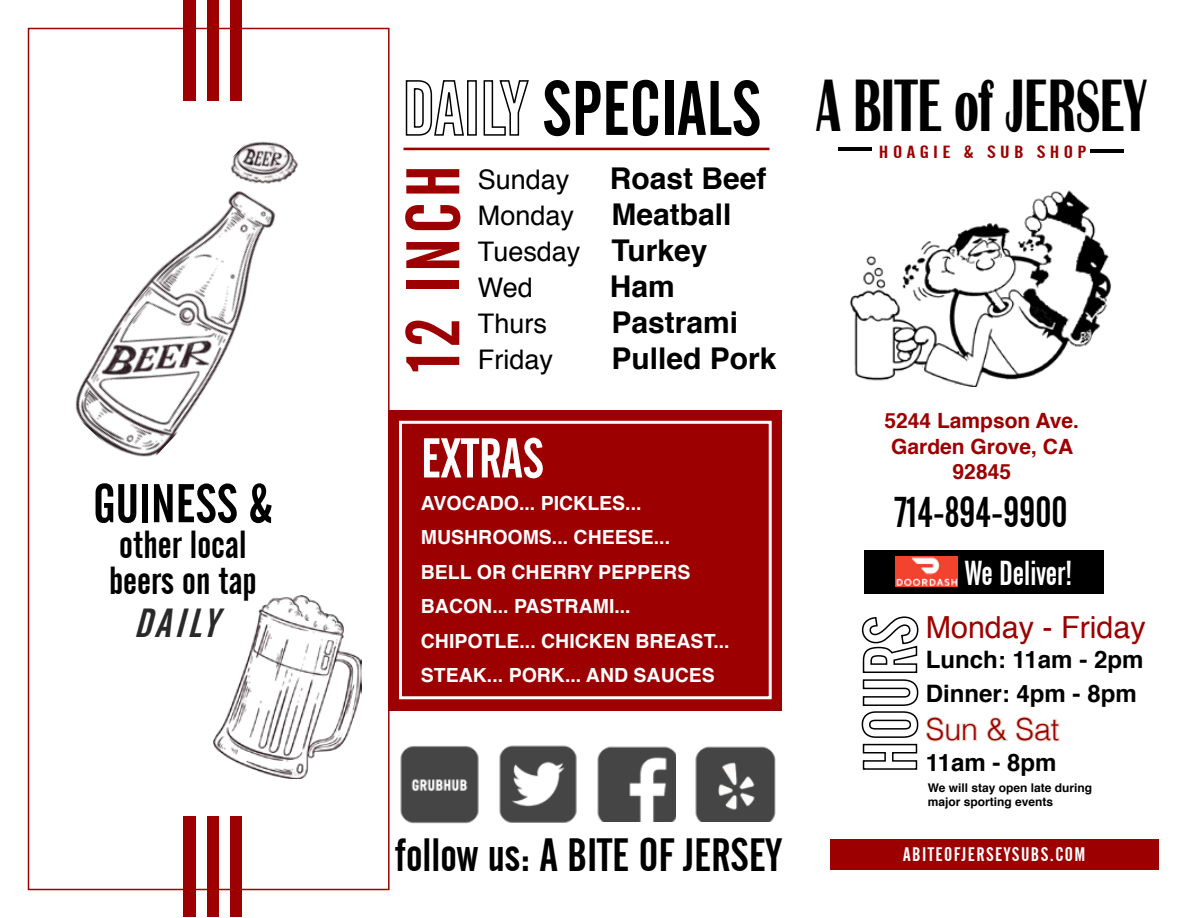
<style>
.page{position:relative;width:1188px;height:918px;background:#fff}
.page>*{position:absolute;margin:0;border:0;box-sizing:border-box;transform-origin:0 0}
.t1{font:700 76.5px "Britannic";color:#000;scale:.59 1}
.t2{font:76.5px "Alternate Gothic No 2 BT";color:#000}
.t3{font:700 76.5px "Britannic";color:#000;scale:.58 1}
.t4{font:75px "Alternate Gothic No 2 BT";letter-spacing:.06em;color:#9d0000}
.t5{font:67.5px "Avenir";color:#000}
.t6{font:55.5px "Alternate Gothic No 2 BT";color:#fff}
.t7{font:54px "Alternate Gothic No 2 BT";color:#000}
.t8{font:46.5px "Alternate Gothic No 2 BT";color:#000}
.t9{font:42.9px "Alternate Gothic No 2 BT";color:#000;scale:.92 1}
.t10{font:italic 40.5px "Alternate Gothic No 2 BT";color:#000}
.t11{font:39px/36px "Alternate Gothic No 2 BT";color:#000}
.t12{font:34.5px "Alternate Gothic No 2 BT";color:#fff;scale:.92 1}
.t13{font:30.45px "Helvetica";color:#9d0000}
.t14{font:300 30.45px "Helvetica";color:#9d0000}
.t15{font:700 30px/36px "Helvetica";color:#000}
.t16{font:27px/36px "Helvetica";color:#000}
.t17{font:700 24px/33.6px "Helvetica";color:#000}
.t18{font:700 21px/25.2px "Helvetica";color:#9d0000;text-align:center}
.t19{font:700 19.5px/34.5px "Helvetica";color:#fff}
.t20{font:19.5px "Alternate Gothic No 2 BT";letter-spacing:.075em;color:#fff}
.t21{font:17.55px "Alternate Gothic No 2 BT";letter-spacing:.2em;color:#9d0000;scale:1.26 1}
.t22{font:700 12px/14.4px "Helvetica";color:#000}
.s1{font-weight:400;font-size:27px}
.s2{font-weight:700;font-size:30px}
</style>
<div class="page">
<div style="left:389px;top:410px;width:393px;height:300px;background:#9d0000"></div>
<div style="left:28px;top:28px;width:362px;height:862px;border:2px solid #9d0000"></div>
<div style="left:830px;top:840px;width:329px;height:30px;background:#9d0000"></div>
<div style="left:399px;top:421px;width:373px;height:278px;border:3px solid #fff"></div>
<img style="left:850px;top:190px;width:261px;height:197px">
<img style="left:214px;top:596px;width:148px;height:183px">
<img style="left:30px;top:126px;width:269px;height:349px">
<div style="left:230px;top:0;width:12px;height:100px;background:#9d0000"></div>
<div style="left:207px;top:0;width:12px;height:100px;background:#9d0000"></div>
<div style="left:184px;top:0;width:12px;height:100px;background:#9d0000"></div>
<div style="left:230px;top:816px;width:12px;height:100px;background:#9d0000"></div>
<div style="left:207px;top:816px;width:12px;height:100px;background:#9d0000"></div>
<div style="left:184px;top:816px;width:12px;height:100px;background:#9d0000"></div>
<div style="left:864px;top:550px;width:240px;height:44px;background:#000"></div>
<svg style="left:861px;top:616px;width:58px;height:154px"></svg>
<svg style="left:926px;top:716px;width:51px;height:26px"></svg>
<svg style="left:987px;top:716px;width:73px;height:26px"></svg>
<img style="left:895px;top:556px;width:63px;height:30px">
<img style="left:400px;top:745px;width:79px;height:79px">
<img style="left:597px;top:746px;width:78px;height:76px">
<img style="left:499px;top:745px;width:78px;height:77px">
<img style="left:695px;top:746px;width:81px;height:76px">
<div style="left:404px;top:148px;width:366px;height:2px;border:2px solid #9d0000"></div>
<svg style="left:405px;top:80px;width:59px;height:56px"></svg>
<div style="left:467px;top:80px;width:10px;height:56px;border:2px solid #000"></div>
<svg style="left:483px;top:80px;width:46px;height:56px"></svg>
<h3 class="t7" style="left:93px;top:473px;width:181px">GUINESS &amp;</h3>
<h3 class="t11" style="left:109px;top:527px;width:149px">other local beers on tap</h3>
<h3 class="t10" style="left:133px;top:601px;width:97px">DAILY</h3>
<h1 class="t2" style="left:542px;top:66px;width:220px">SPECIALS</h1>
<h3 class="t15" style="left:478px;top:161px;width:290px;text-indent:132px">Roast Beef<br><span class="s1">Monday</span> Meatball</h3>
<h3 class="t16" style="left:478px;top:235px;width:231px">Tuesday <span class="s2">Turkey<br></span>Wed</h3>
<h2 class="t4" style="left:392px;top:371px;width:208px;rotate:-90deg">12 INCH</h2>
<h3 class="t16" style="left:478px;top:163px;width:93px">Sunday</h3>
<h3 class="t15" style="left:610px;top:269px;width:67px">Ham</h3>
<h3 class="t16" style="left:478px;top:307px;width:71px">Thurs</h3>
<h3 class="t15" style="left:611px;top:305px;width:128px">Pastrami</h3>
<h3 class="t16" style="left:478px;top:343px;width:77px">Friday</h3>
<h3 class="t15" style="left:611px;top:341px;width:167px">Pulled Pork</h3>
<h3 class="t6" style="left:421px;top:427px;width:124px">EXTRAS</h3>
<p class="t19" style="left:421px;top:486px;width:310px">AVOCADO... PICKLES...<br>MUSHROOMS... CHEESE...<br>BELL OR CHERRY PEPPERS<br>BACON... PASTRAMI...<br>CHIPOTLE... CHICKEN BREAST...<br>STEAK... PORK... AND SAUCES</p>
<h3 class="t8" style="left:395px;top:829px;width:388px">follow us: A BITE OF JERSEY</h3>
<h1 class="t1" style="left:839px;top:62px;width:523px"><sub>_</sub> of JERSEY</h1>
<h1 class="t3" style="left:816px;top:62px;width:217px">A BITE</h1>
<p class="t21" style="left:879px;top:142px;width:166px">HOAGIE &amp; SUB SHOP</p>
<h3 class="t5" style="left:1091px;top:81px;width:35px">_</h3>
<p class="t18" style="left:885px;top:409px;width:196px">5244 Lampson Ave.<br>Garden Grove, CA<br>92845</p>
<h3 class="t9" style="left:895px;top:488px;width:190px">714-894-9900</h3>
<h3 class="t12" style="left:965px;top:554px;width:119px">We Deliver!</h3>
<h3 class="t13" style="left:926px;top:603px;width:221px">Monday - Friday</h3>
<p class="t17" style="left:926px;top:643px;width:219px">Lunch: 11am - 2pm<br>Dinner: 4pm - 8pm</p>
<h3 class="t14" style="left:926px;top:703px;width:135px">Sun &amp; Sat</h3>
<p class="t17" style="left:926px;top:746px;width:132px">11am - 8pm</p>
<p class="t22" style="left:928px;top:780px;width:166px">We will stay open late during major sporting events</p>
<p class="t20" style="left:903px;top:844px;width:184px">ABITEOFJERSEYSUBS.COM</p>
</div>
